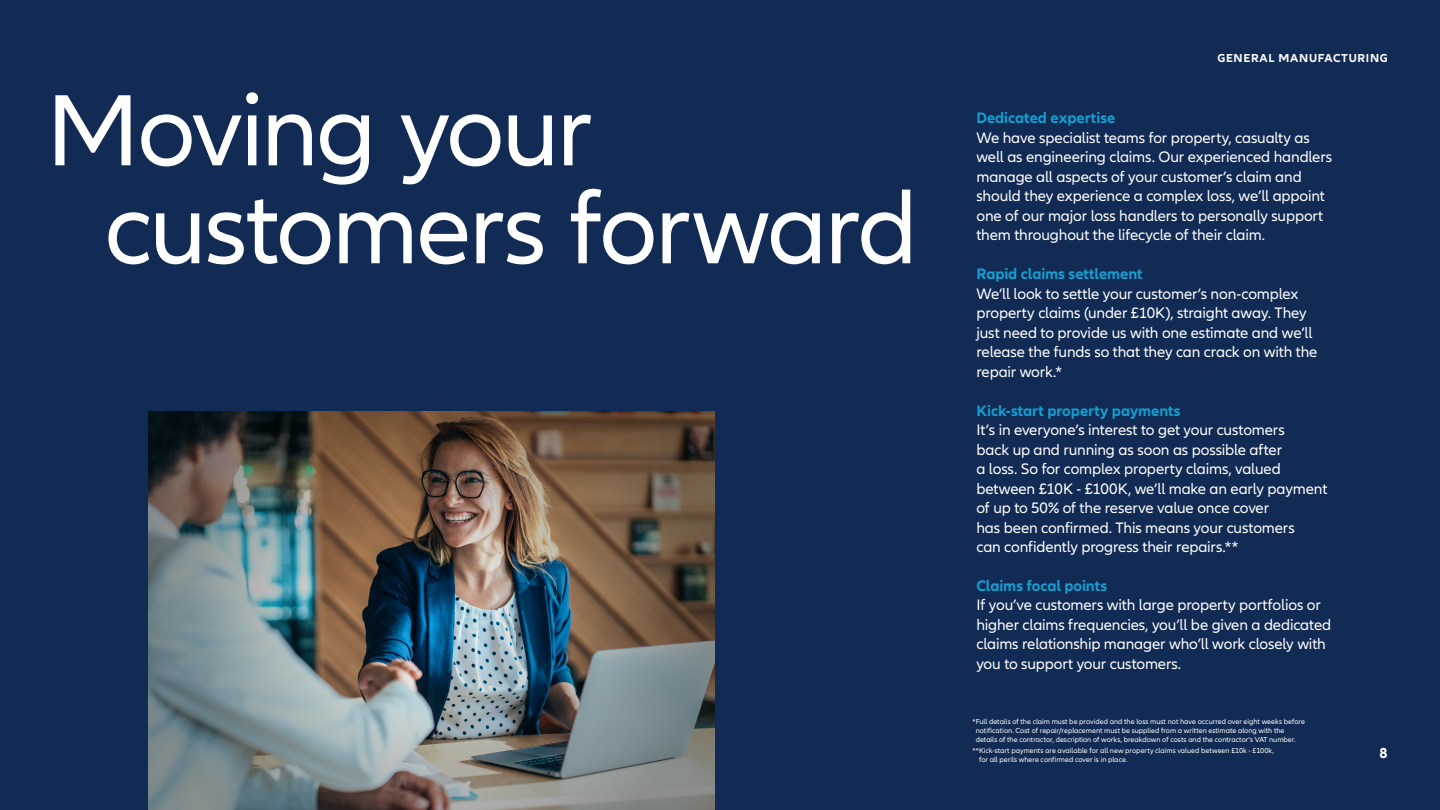
<style>
.page{position:relative;width:1440px;height:810px;background:#122b54}
.page>*{position:absolute;margin:0;border:0;box-sizing:border-box;transform-origin:0 0}
.t1{font:105px/97.9px "Allianz Neo";letter-spacing:-.025em;color:#fff}
.t2{font:15.75px/19.5px "Allianz Neo";letter-spacing:-.01em;color:#fff}
.t3{font:700 15.75px "Allianz Neo";letter-spacing:-.005em;color:#13a0d3}
.t4{font:700 15px "Allianz Neo";color:#fff}
.t5{font:700 12px "Allianz Neo";letter-spacing:.06em;color:#fff}
.t6{font:7.5px/9px "Allianz Neo";color:#fff}
</style>
<div class="page">
<img style="left:148px;top:412px;width:567px;height:398px">
<h1 class="t1" style="left:105px;top:84px;width:815px;text-indent:-58px">Moving your customers forward</h1>
<p class="t5" style="left:1217px;top:51px;width:172px">GENERAL MANUFACTURING</p>
<p class="t3" style="left:976px;top:109px;width:140px">Dedicated expertise</p>
<p class="t2" style="left:976px;top:128px;width:357px">We have specialist teams for property, casualty as well as engineering claims. Our experienced handlers manage all aspects of your customer’s claim and should they experience a complex loss, we’ll appoint one of our major loss handlers to personally support them throughout the lifecycle of their claim.</p>
<p class="t3" style="left:976px;top:265px;width:168px">Rapid claims settlement</p>
<p class="t2" style="left:976px;top:284px;width:343px">We’ll look to settle your customer’s non-complex property claims (under £10K), straight away. They just need to provide us with one estimate and we’ll release the funds so that they can crack on with the repair work.*</p>
<p class="t3" style="left:976px;top:401px;width:206px">Kick-start property payments</p>
<p class="t2" style="left:976px;top:420px;width:352px">It’s in everyone’s interest to get your customers<br>back up and running as soon as possible after<br>a loss. So for complex property claims, valued between £10K - £100K, we’ll make an early payment of up to 50% of the reserve value once cover<br>has been confirmed. This means your customers<br>can confidently progress their repairs.**</p>
<p class="t3" style="left:976px;top:577px;width:132px">Claims focal points</p>
<p class="t2" style="left:976px;top:596px;width:356px">If you’ve customers with large property portfolios or higher claims frequencies, you’ll be given a dedicated claims relationship manager who’ll work closely with you to support your customers.</p>
<p class="t6" style="left:976px;top:717px;width:331px;text-indent:-3px">*Full details of the claim must be provided and the loss must not have occurred over eight weeks before notification. Cost of repair/replacement must be supplied from a written estimate along with the details of the contractor, description of works, breakdown of costs and the contractor’s VAT number.</p>
<p class="t6" style="left:979px;top:747px;width:297px;text-indent:-6px">**Kick-start payments are available for all new property claims valued between £10k - £100k, for all perils where confirmed cover is in place.</p>
<p class="t4" style="left:1379px;top:744px;width:10px">8</p>
</div>
